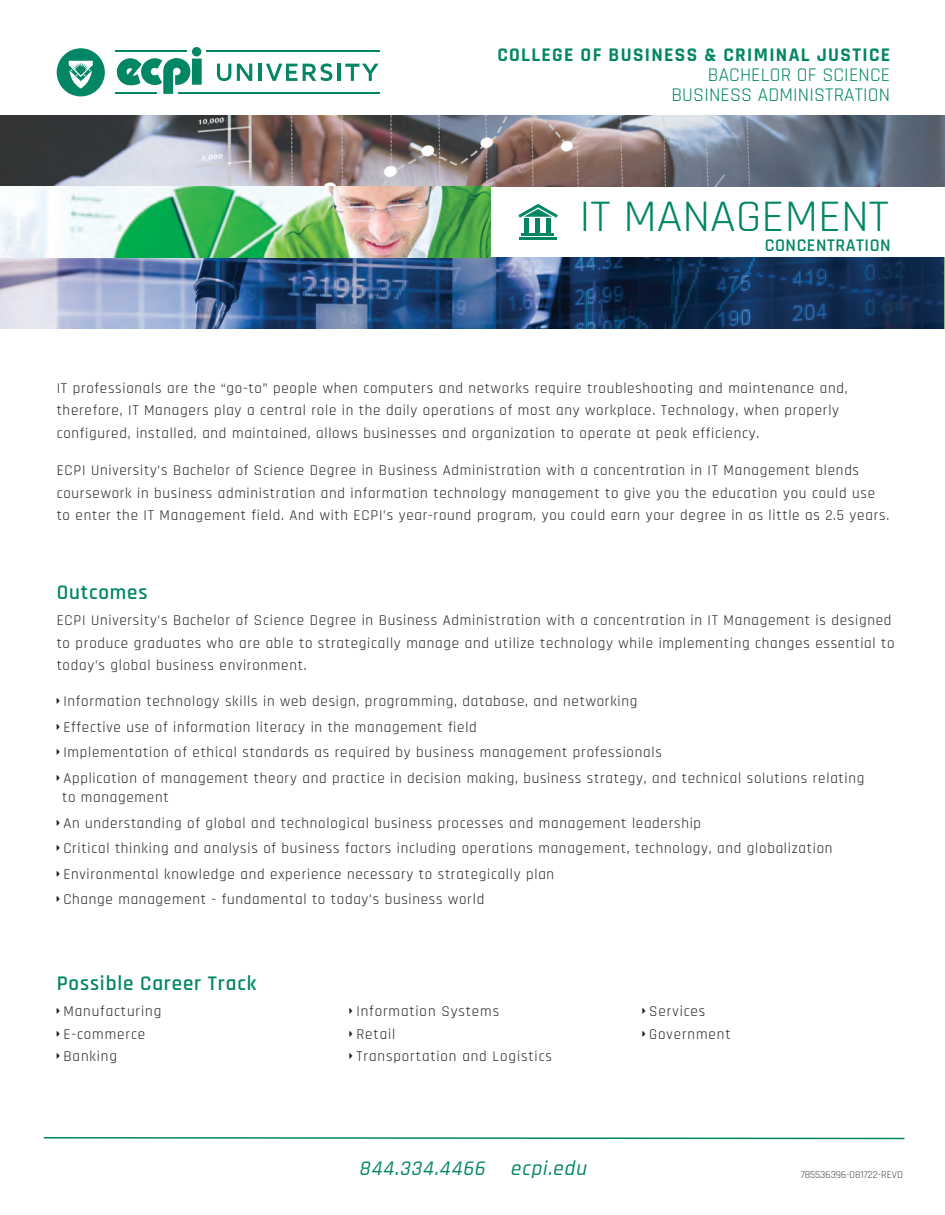
<style>
.page{position:relative;width:945px;height:1215px;background:#fff}
.page>*{position:absolute;margin:0;border:0;box-sizing:border-box;transform-origin:0 0}
.t1{font:45.6px "Rajdhani";color:#028664;scale:1.05 1}
.t2{font:600 21px "Rajdhani";letter-spacing:.04em;color:#028664}
.t3{font:italic 500 21px "Rajdhani";color:#028664}
.t4{font:19.5px/19.8px "Rajdhani";letter-spacing:.01em;color:#028664;text-align:right}
.t5{font:700 19.5px "Rajdhani";letter-spacing:.07em;color:#028664}
.t6{font:600 18px "Rajdhani";letter-spacing:.03em;color:#028664}
.t7{font:15px/22.5px "Rajdhani";letter-spacing:.05em;color:#231f20}
.t8{font:10.5px "Rajdhani";color:#231f20}
</style>
<div class="page">
<svg style="left:43px;top:1137px;width:862px;height:3px"></svg>
<img style="left:0;top:115px;width:945px;height:71px">
<img style="left:0;top:258px;width:943px;height:71px">
<img style="left:0;top:186px;width:491px;height:72px">
<svg style="left:518px;top:204px;width:40px;height:14px"></svg>
<div style="left:524px;top:218px;width:5px;height:14px;background:#028664"></div>
<div style="left:535px;top:218px;width:5px;height:14px;background:#028664"></div>
<div style="left:546px;top:218px;width:5px;height:14px;background:#028664"></div>
<hr style="left:521px;top:234px;width:33px;height:2px;background:#028664">
<hr style="left:519px;top:238px;width:37px;height:2px;background:#028664">
<svg style="left:57px;top:48px;width:48px;height:48px"></svg>
<svg style="left:217px;top:64px;width:14px;height:17px"></svg>
<svg style="left:237px;top:64px;width:15px;height:17px"></svg>
<hr style="left:259px;top:64px;width:3px;height:17px;background:#028664">
<svg style="left:266px;top:64px;width:31px;height:17px"></svg>
<svg style="left:303px;top:63px;width:29px;height:18px"></svg>
<hr style="left:338px;top:64px;width:3px;height:17px;background:#028664">
<svg style="left:345px;top:64px;width:34px;height:17px"></svg>
<hr style="left:206px;top:50px;width:174px;height:2px;background:#028664">
<hr style="left:115px;top:50px;width:71px;height:2px;background:#028664">
<hr style="left:179px;top:92px;width:201px;height:2px;background:#028664">
<hr style="left:115px;top:92px;width:42px;height:2px;background:#028664">
<div style="left:192px;top:47px;width:9px;height:10px;background:#028664;border-radius:50%"></div>
<div style="left:192px;top:59px;width:10px;height:26px;background:#028664"></div>
<svg style="left:117px;top:58px;width:73px;height:36px"></svg>
<h3 class="t5" style="left:497px;top:43px;width:394px">COLLEGE OF BUSINESS &amp; CRIMINAL JUSTICE</h3>
<h3 class="t4" style="left:671px;top:65px;width:220px">BACHELOR OF SCIENCE<br>BUSINESS ADMINISTRATION</h3>
<h1 class="t1" style="left:579px;top:190px;width:297px">IT MANAGEMENT</h1>
<p class="t6" style="left:765px;top:235px;width:127px">CONCENTRATION</p>
<p class="t7" style="left:57px;top:377px;width:792px">IT professionals are the “go-to” people when computers and networks require troubleshooting and maintenance and, therefore, IT Managers play a central role in the daily operations of most any workplace. Technology, when properly configured, installed, and maintained, allows businesses and organization to operate at peak efficiency.</p>
<p class="t7" style="left:57px;top:460px;width:834px">ECPI University’s Bachelor of Science Degree in Business Administration with a concentration in IT Management blends coursework in business administration and information technology management to give you the education you could use to enter the IT Management field. And with ECPI’s year-round program, you could earn your degree in as little as 2.5 years.</p>
<h2 class="t2" style="left:57px;top:580px;width:92px">Outcomes</h2>
<p class="t7" style="left:57px;top:610px;width:839px">ECPI University’s Bachelor of Science Degree in Business Administration with a concentration in IT Management is designed to produce graduates who are able to strategically manage and utilize technology while implementing changes essential to today’s global business environment.</p>
<p class="t7" style="left:63px;top:689px;width:803px;line-height:25.5px">Information technology skills in web design, programming, database, and networking<br>Effective use of information literacy in the management field<br>Implementation of ethical standards as required by business management professionals<br>Application of management theory and practice in decision making, business strategy, and technical solutions relating</p>
<p class="t7" style="left:62px;top:785px;width:772px;line-height:25.5px">to management<br>An understanding of global and technological business processes and management leadership<br>Critical thinking and analysis of business factors including operations management, technology, and globalization Environmental knowledge and experience necessary to strategically plan<br>Change management - fundamental to today’s business world</p>
<h2 class="t2" style="left:57px;top:971px;width:201px">Possible Career Track</h2>
<p class="t7" style="left:63px;top:1001px;width:99px">Manufacturing<br>E-commerce<br>Banking</p>
<p class="t7" style="left:356px;top:1001px;width:197px">Information Systems<br>Retail<br>Transportation and Logistics</p>
<p class="t7" style="left:649px;top:1001px;width:83px">Services<br>Government</p>
<h2 class="t3" style="left:359px;top:1156px;width:233px">844.334.4466 ecpi.edu</h2>
<p class="t8" style="left:801px;top:1169px;width:104px">785536396-081722-REVD</p>
</div>
